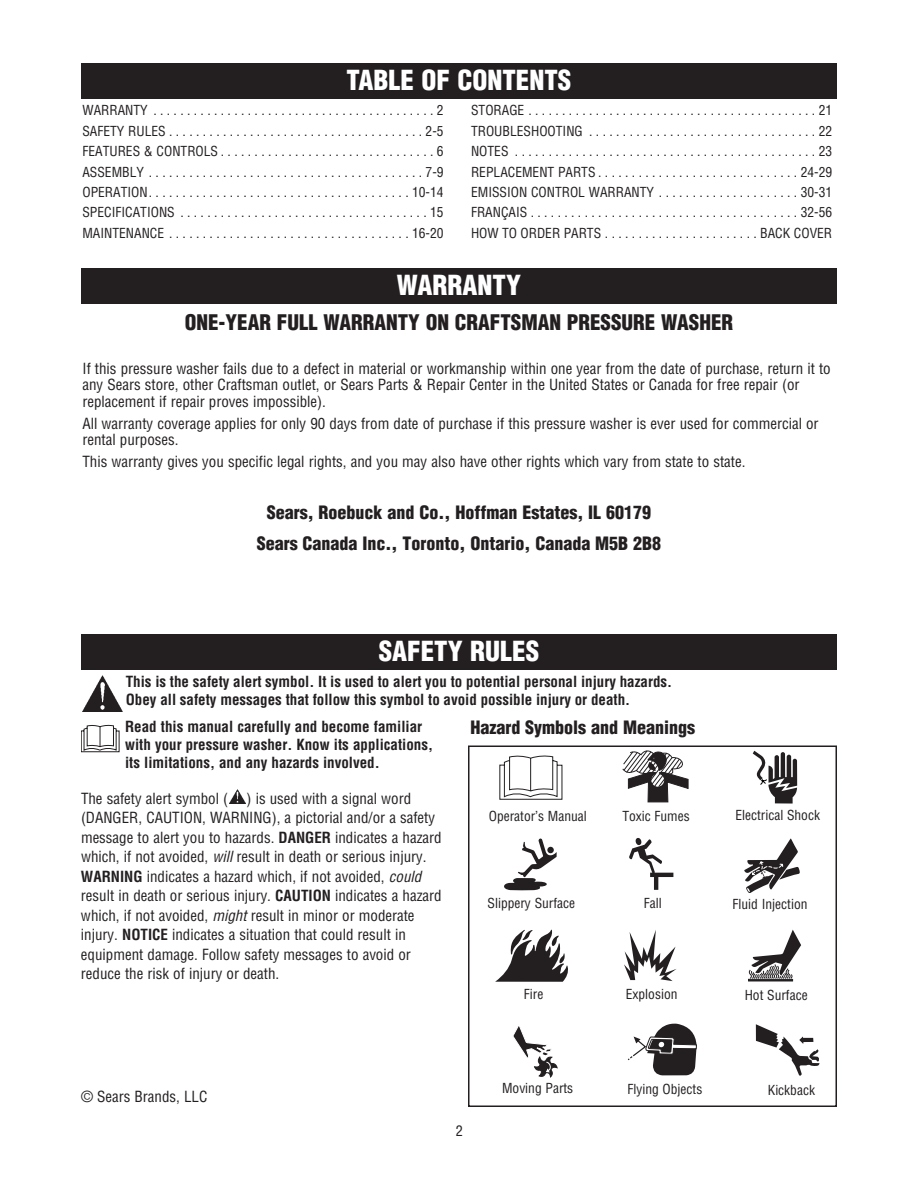
<style>
.page{position:relative;width:918px;height:1188px;background:#fff}
.page>*{position:absolute;margin:0;border:0;box-sizing:border-box;transform-origin:0 0}
.t1{font:900 condensed 27px "Helvetica LT Std";color:#fff}
.t2{font:900 condensed 21px "Helvetica LT Std";color:#231f20}
.t3{font:900 condensed 18px/30.5px "Helvetica LT Std";color:#231f20;text-align:center}
.t4{font:condensed 15px/19.5px "Helvetica LT Std";color:#231f20}
.t5{font:700 condensed 15px/18px "Helvetica LT Std";color:#231f20}
.t6{font:condensed 14.25px "Helvetica LT Std";color:#231f20}
.t7{font:condensed 13.5px/20.4px "Helvetica LT Std";color:#231f20;text-align:justify}
.s1{font-weight:700}
.s2{font-style:italic}
</style>
<div class="page">
<img style="left:230px;top:790px;width:15px;height:14px">
<svg style="left:81px;top:725px;width:39px;height:27px"></svg>
<div style="left:81px;top:63px;width:756px;height:35px;background:#231f20"></div>
<div style="left:81px;top:268px;width:756px;height:36px;background:#231f20"></div>
<div style="left:81px;top:634px;width:756px;height:35px;background:#231f20"></div>
<img style="left:82px;top:676px;width:40px;height:35px">
<div style="left:468px;top:746px;width:369px;height:361px;border:2px solid #231f20"></div>
<svg style="left:495px;top:930px;width:73px;height:52px"></svg>
<svg style="left:624px;top:930px;width:52px;height:51px"></svg>
<svg style="left:499px;top:756px;width:64px;height:44px"></svg>
<svg style="left:749px;top:930px;width:52px;height:49px"></svg>
<div style="left:748px;top:979px;width:45px;height:2px;border:1px solid #231f20"></div>
<svg style="left:513px;top:1026px;width:44px;height:51px"></svg>
<svg style="left:753px;top:751px;width:44px;height:53px"></svg>
<svg style="left:504px;top:839px;width:53px;height:51px"></svg>
<svg style="left:629px;top:838px;width:34px;height:35px"></svg>
<hr style="left:654px;top:875px;width:4px;height:15px;background:#231f20">
<hr style="left:650px;top:873px;width:23px;height:4px;background:#231f20">
<svg style="left:756px;top:1024px;width:63px;height:52px"></svg>
<svg style="left:628px;top:1024px;width:69px;height:51px"></svg>
<svg style="left:744px;top:839px;width:56px;height:54px"></svg>
<svg style="left:623px;top:751px;width:65px;height:51px"></svg>
<h1 class="t1" style="left:347px;top:69px;width:226px">TABLE OF CONTENTS</h1>
<p class="t7" style="left:82px;top:101px;width:363px">WARRANTY . . . . . . . . . . . . . . . . . . . . . . . . . . . . . . . . . . . . . . . . . . 2<br>SAFETY RULES . . . . . . . . . . . . . . . . . . . . . . . . . . . . . . . . . . . . . . 2-5<br>FEATURES &amp; CONTROLS . . . . . . . . . . . . . . . . . . . . . . . . . . . . . . . . 6<br>ASSEMBLY . . . . . . . . . . . . . . . . . . . . . . . . . . . . . . . . . . . . . . . . . 7-9<br>OPERATION. . . . . . . . . . . . . . . . . . . . . . . . . . . . . . . . . . . . . . . 10-14<br>SPECIFICATIONS . . . . . . . . . . . . . . . . . . . . . . . . . . . . . . . . . . . . . 15<br>MAINTENANCE . . . . . . . . . . . . . . . . . . . . . . . . . . . . . . . . . . . . 16-20</p>
<p class="t7" style="left:471px;top:101px;width:363px">STORAGE . . . . . . . . . . . . . . . . . . . . . . . . . . . . . . . . . . . . . . . . . . . 21<br>TROUBLESHOOTING . . . . . . . . . . . . . . . . . . . . . . . . . . . . . . . . . . 22<br>NOTES . . . . . . . . . . . . . . . . . . . . . . . . . . . . . . . . . . . . . . . . . . . . . 23<br>REPLACEMENT PARTS . . . . . . . . . . . . . . . . . . . . . . . . . . . . . . 24-29<br>EMISSION CONTROL WARRANTY . . . . . . . . . . . . . . . . . . . . . 30-31<br>FRANÇAIS . . . . . . . . . . . . . . . . . . . . . . . . . . . . . . . . . . . . . . . . 32-56<br>HOW TO ORDER PARTS . . . . . . . . . . . . . . . . . . . . . . . BACK COVER</p>
<h1 class="t1" style="left:397px;top:274px;width:126px">WARRANTY</h1>
<h2 class="t2" style="left:185px;top:314px;width:550px">ONE-YEAR FULL WARRANTY ON CRAFTSMAN PRESSURE WASHER</h2>
<p class="t4" style="left:82px;top:361px;width:750px;line-height:16.5px">If this pressure washer fails due to a defect in material or workmanship within one year from the date of purchase, return it to any Sears store, other Craftsman outlet, or Sears Parts &amp; Repair Center in the United States or Canada for free repair (or replacement if repair proves impossible).</p>
<p class="t4" style="left:82px;top:416px;width:738px;line-height:16.5px">All warranty coverage applies for only 90 days from date of purchase if this pressure washer is ever used for commercial or rental purposes.</p>
<p class="t4" style="left:82px;top:453px;width:664px">This warranty gives you specific legal rights, and you may also have other rights which vary from state to state.</p>
<p class="t3" style="left:257px;top:499px;width:406px">Sears, Roebuck and Co., Hoffman Estates, IL 60179<br>Sears Canada Inc., Toronto, Ontario, Canada M5B 2B8</p>
<h1 class="t1" style="left:379px;top:640px;width:162px">SAFETY RULES</h1>
<p class="t5" style="left:126px;top:673px;width:548px">This is the safety alert symbol. It is used to alert you to potential personal injury hazards.<br>Obey all safety messages that follow this symbol to avoid possible injury or death.</p>
<p class="t5" style="left:125px;top:719px;width:309px">Read this manual carefully and become familiar with your pressure washer. Know its applications, its limitations, and any hazards involved.</p>
<p class="t4" style="left:81px;top:789px;width:362px">The safety alert symbol ( ) is used with a signal word (DANGER, CAUTION, WARNING), a pictorial and/or a safety message to alert you to hazards. <span class="s1">DANGER</span> indicates a hazard which, if not avoided, <span class="s2">will</span> result in death or serious injury.<br><span class="s1">WARNING</span> indicates a hazard which, if not avoided, <span class="s2">could </span>result in death or serious injury. <span class="s1">CAUTION</span> indicates a hazard which, if not avoided, <span class="s2">might</span> result in minor or moderate injury. <span class="s1">NOTICE</span> indicates a situation that could result in equipment damage. Follow safety messages to avoid or reduce the risk of injury or death.</p>
<p class="t3" style="left:470px;top:713px;width:226px">Hazard Symbols and Meanings</p>
<p class="t7" style="left:489px;top:807px;width:100px">Operator’s Manual</p>
<p class="t7" style="left:622px;top:807px;width:69px">Toxic Fumes</p>
<p class="t7" style="left:488px;top:894px;width:89px">Slippery Surface</p>
<p class="t7" style="left:644px;top:894px;width:19px">Fall</p>
<p class="t7" style="left:524px;top:985px;width:21px">Fire</p>
<p class="t7" style="left:626px;top:985px;width:53px">Explosion</p>
<p class="t7" style="left:735px;top:806px;width:86px">Electrical Shock</p>
<p class="t7" style="left:733px;top:895px;width:76px">Fluid Injection</p>
<p class="t7" style="left:745px;top:986px;width:64px">Hot Surface</p>
<p class="t4" style="left:81px;top:1088px;width:128px">© Sears Brands, LLC</p>
<p class="t6" style="left:456px;top:1125px;width:9px">2</p>
<p class="t7" style="left:502px;top:1079px;width:73px">Moving Parts</p>
<p class="t7" style="left:627px;top:1080px;width:76px">Flying Objects</p>
<p class="t7" style="left:768px;top:1080px;width:49px">Kickback</p>
</div>
